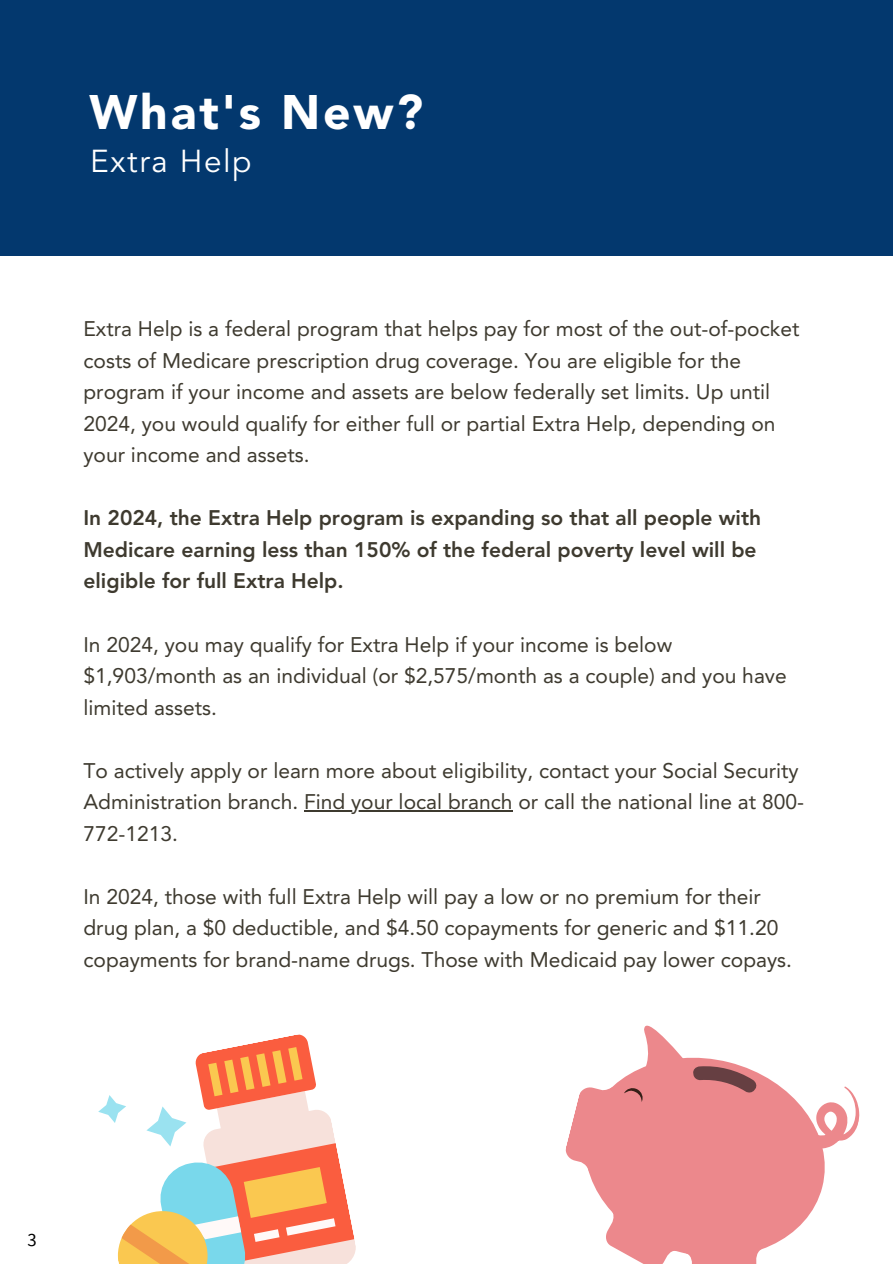
<style>
.page{position:relative;width:893px;height:1264px;background:#fff}
.page>*{position:absolute;margin:0;border:0;box-sizing:border-box;transform-origin:0 0}
.t1{font:900 48px "Avenir LT Std";letter-spacing:.06em;color:#fff}
.t2{font:36px "Source Sans Pro";letter-spacing:.05em;color:#fff}
.t3{font:31.5px "Avenir LT Std";letter-spacing:.05em;color:#fff}
.t4{font:21px/31.5px "Avenir LT Std";color:#3e3a2f}
.t5{font:800 21px/31.5px "Avenir LT Std";color:#3e3a2f}
.t6{font:18.75px "Source Sans Pro";color:#000}
</style>
<div class="page">
<div style="left:0;top:0;width:892px;height:255px;background:#03386e"></div>
<hr style="left:304px;top:810px;width:208px;height:1px;background:#3e3a2f">
<svg style="left:590px;top:1073px;width:235px;height:176px;fill:#ec888c"></svg>
<svg style="left:599px;top:1205px;width:165px;height:58px;background:#ee979a"></svg>
<svg style="left:791px;top:1077px;width:69px;height:80px"></svg>
<svg style="left:565px;top:1025px;width:194px;height:151px"></svg>
<svg style="left:98px;top:1034px;width:258px;height:229px"></svg>
<p class="t1" style="left:89px;top:92px;width:335px">What's New?</p>
<p class="t3" style="left:90px;top:148px;width:163px">Extra Help</p>
<p class="t2" style="left:90px;top:110px;width:300px">Drug Cost Savings</p>
<h1 class="t4" style="left:83px;top:315px;width:717px">Extra Help is a federal program that helps pay for most of the out-of-pocket costs of Medicare prescription drug coverage. You are eligible for the program if your income and assets are below federally set limits. Up until 2024, you would qualify for either full or partial Extra Help, depending on your income and assets.</h1>
<h2 class="t5" style="left:83px;top:504px;width:679px">In 2024, the Extra Help program is expanding so that all people with<br>Medicare earning less than 150% of the federal poverty level will be eligible for full Extra Help.</h2>
<h3 class="t4" style="left:83px;top:630px;width:704px">In 2024, you may qualify for Extra Help if your income is below $1,903/month as an individual (or $2,575/month as a couple) and you have limited assets.</h3>
<p class="t4" style="left:83px;top:756px;width:722px">To actively apply or learn more about eligibility, contact your Social Security<br>Administration branch. Find your local branch or call the national line at 800-</p>
<h4 class="t4" style="left:83px;top:819px;width:96px">772-1213.</h4>
<h4 class="t4" style="left:83px;top:882px;width:696px">In 2024, those with full Extra Help will pay a low or no premium for their drug plan, a $0 deductible, and $4.50 copayments for generic and $11.20</h4>
<p class="t4" style="left:83px;top:945px;width:710px">copayments for brand-name drugs. Those with Medicaid pay lower copays.</p>
<p class="t6" style="left:28px;top:1227px;width:11px">3</p>
</div>
